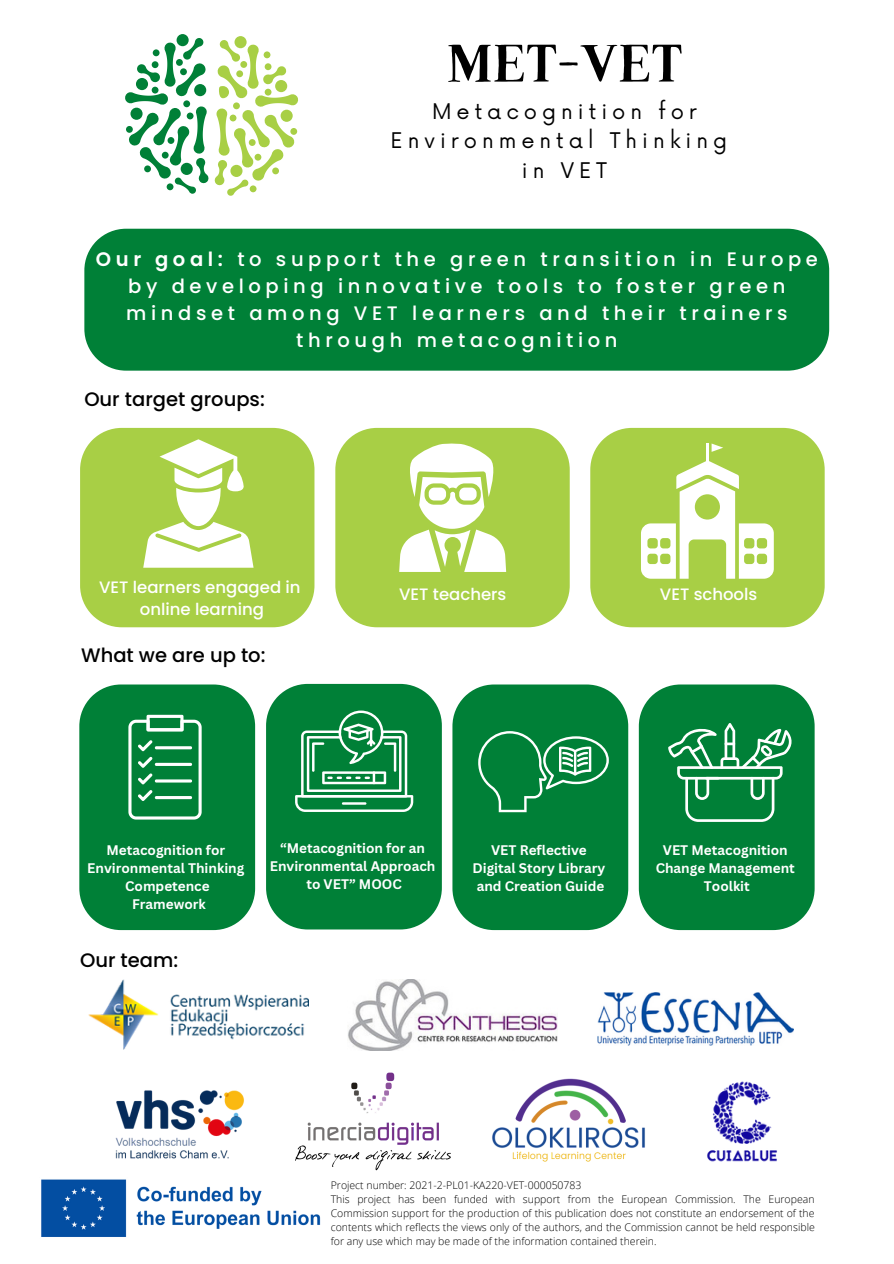
<style>
.page{position:relative;width:894px;height:1264px;background:#fff}
.page>*{position:absolute;margin:0;border:0;box-sizing:border-box;transform-origin:0 0}
.t1{font:52.5px "Brixton TC";color:#000}
.t2{font:21px/29.2px "Now";letter-spacing:.235em;color:#000;text-align:center}
.t3{font:500 19.5px/27px "Poppins";letter-spacing:.235em;color:#fff;text-align:center}
.t4{font:500 19.5px "Poppins";color:#000}
.t5{font:500 16.5px/22.5px "Poppins";color:#fff;text-align:center}
.t6{font:700 13.5px/18px "Canva Sans";color:#fff;text-align:center}
.t7{font:300 10.5px/14px "Open Sans";color:#000}
.s1{font-weight:600}
</style>
<div class="page">
<img style="left:41px;top:1179px;width:280px;height:58px">
<svg style="left:176px;top:34px;width:13px;height:12px"></svg>
<div style="left:234px;top:36px;width:12px;height:12px;background:#a8cf45;border-radius:50%"></div>
<svg style="left:125px;top:38px;width:173px;height:158px"></svg>
<div style="left:254px;top:154px;width:7px;height:7px;background:#a8cf45;border-radius:50%"></div>
<div style="left:290px;top:128px;width:7px;height:7px;background:#a8cf45;border-radius:50%"></div>
<div style="left:272px;top:167px;width:7px;height:7px;background:#a8cf45;border-radius:50%"></div>
<div style="left:249px;top:139px;width:6px;height:7px;background:#a8cf45;border-radius:50%"></div>
<div style="left:264px;top:89px;width:7px;height:7px;background:#a8cf45;border-radius:50%"></div>
<div style="left:264px;top:63px;width:7px;height:7px;background:#a8cf45;border-radius:50%"></div>
<div style="left:263px;top:51px;width:7px;height:7px;background:#a8cf45;border-radius:50%"></div>
<div style="left:236px;top:70px;width:7px;height:7px;background:#a8cf45;border-radius:50%"></div>
<div style="left:240px;top:61px;width:7px;height:7px;background:#a8cf45;border-radius:50%"></div>
<div style="left:250px;top:185px;width:6px;height:7px;background:#a8cf45;border-radius:50%"></div>
<div style="left:229px;top:115px;width:7px;height:6px;background:#a8cf45;border-radius:50%"></div>
<div style="left:233px;top:102px;width:7px;height:7px;background:#a8cf45;border-radius:50%"></div>
<div style="left:84px;top:229px;width:745px;height:141px;background:#008037"></div>
<div style="left:80px;top:428px;width:234px;height:199px;background:#a8cf45"></div>
<svg style="left:143px;top:439px;width:110px;height:128px"></svg>
<div style="left:335px;top:428px;width:234px;height:199px;background:#a8cf45"></div>
<div style="left:590px;top:428px;width:234px;height:199px;background:#a8cf45"></div>
<svg style="left:399px;top:443px;width:107px;height:129px"></svg>
<hr style="left:706px;top:443px;width:2px;height:21px;background:#fff">
<svg style="left:711px;top:443px;width:12px;height:9px"></svg>
<svg style="left:640px;top:461px;width:133px;height:117px"></svg>
<svg style="left:638px;top:684px;width:176px;height:246px;background:#198c4b"></svg>
<svg style="left:266px;top:684px;width:176px;height:245px;background:#1a8d4b"></svg>
<svg style="left:79px;top:684px;width:176px;height:246px;background:#158a47"></svg>
<svg style="left:452px;top:684px;width:176px;height:246px;background:#128945"></svg>
<img style="left:88px;top:979px;width:220px;height:70px">
<img style="left:348px;top:979px;width:209px;height:70px">
<img style="left:597px;top:992px;width:196px;height:53px">
<img style="left:707px;top:1081px;width:70px;height:81px">
<img style="left:115px;top:1090px;width:129px;height:69px">
<img style="left:295px;top:1072px;width:155px;height:99px">
<img style="left:492px;top:1078px;width:153px;height:83px">
<h1 class="t1" style="left:446px;top:44px;width:238px">MET-VET</h1>
<h2 class="t2" style="left:390px;top:98px;width:338px">Metacognition for<br>Environmental Thinking in VET</h2>
<h3 class="t3" style="left:96px;top:245px;width:723px"><span class="s1">Our goal:</span> to support the green transition in Europe by developing innovative tools to foster green mindset among VET learners and their trainers through metacognition</h3>
<h3 class="t4" style="left:84px;top:386px;width:182px">Our target groups:</h3>
<h3 class="t5" style="left:99px;top:576px;width:203px">VET learners engaged in online learning</h3>
<h3 class="t5" style="left:399px;top:583px;width:109px">VET teachers</h3>
<h3 class="t5" style="left:659px;top:583px;width:99px">VET schools</h3>
<h3 class="t4" style="left:81px;top:641px;width:186px">What we are up to:</h3>
<p class="t6" style="left:87px;top:841px;width:159px">Metacognition for<br>Environmental Thinking<br>Competence<br>Framework</p>
<p class="t6" style="left:270px;top:839px;width:167px">“Metacognition for an<br>Environmental Approach to VET” MOOC</p>
<p class="t6" style="left:472px;top:841px;width:134px">VET Reflective<br>Digital Story Library and Creation Guide</p>
<p class="t6" style="left:655px;top:841px;width:141px">VET Metacognition<br>Change Management<br>Toolkit</p>
<h3 class="t4" style="left:80px;top:946px;width:100px">Our team:</h3>
<p class="t7" style="left:330px;top:1177px;width:485px">Project number: 2021-2-PL01-KA220-VET-000050783<br>This project has been funded with support from the European Commission. The European Commission support for the production of this publication does not constitute an endorsement of the contents which reflects the views only of the authors, and the Commission cannot be held responsible for any use which may be made of the information contained therein.</p>
</div>
